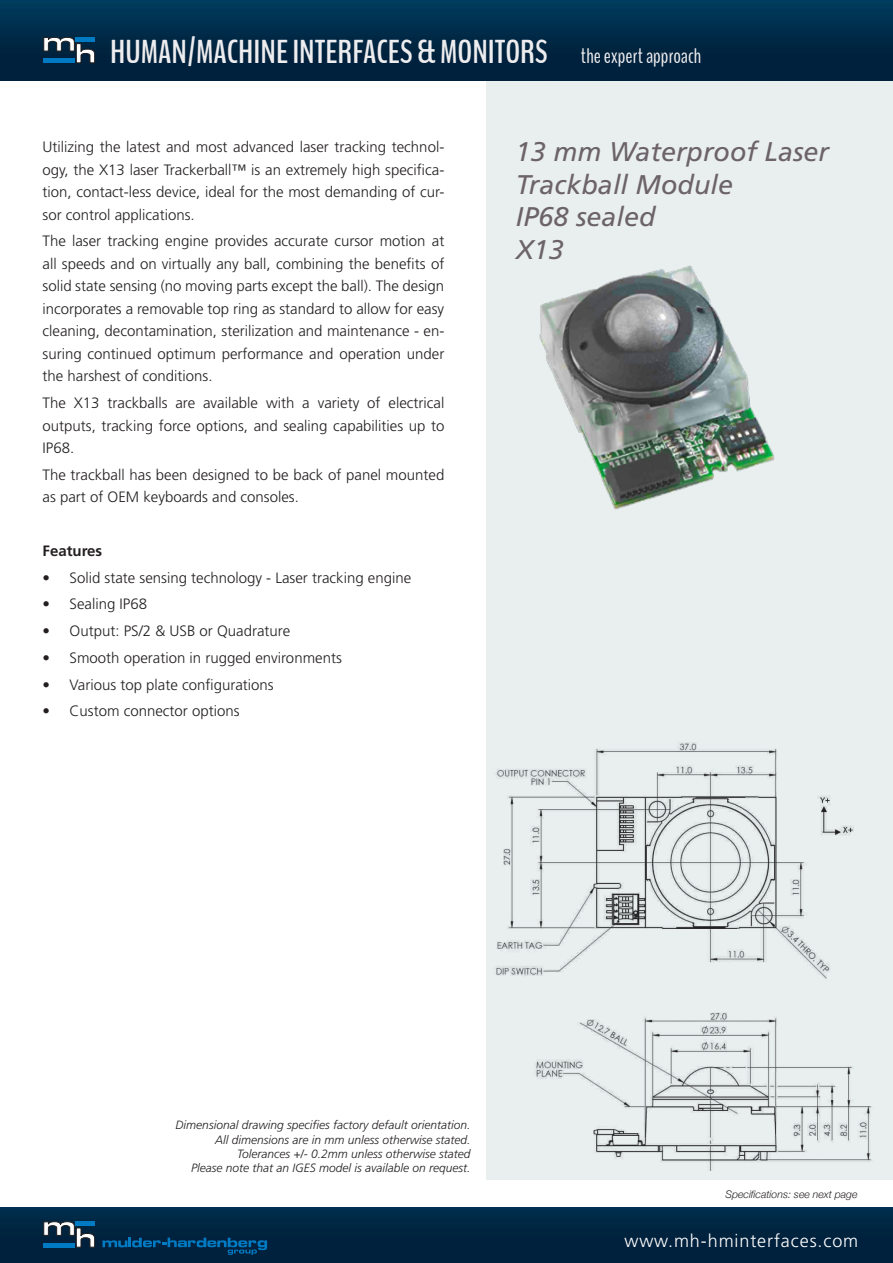
<style>
.page{position:relative;width:893px;height:1263px;background:#fff}
.page>*{position:absolute;margin:0;border:0;box-sizing:border-box;transform-origin:0 0}
.t1{font:700 33px "Bench Nine";color:#edecee}
.t2{font:italic 27px/32.4px "Frutiger";color:#6c6369}
.t3{font:300 18px "Frutiger";letter-spacing:.05em;color:#fff}
.t4{font:300 15px/22.5px "Frutiger";color:#231f20;text-align:justify}
.t5{font:700 15px "Frutiger";color:#231f20}
.t6{font:italic 300 12px/14.4px "Frutiger";color:#231f20;text-align:right}
.t7{font:italic 300 10.5px "Helvetica Neue";color:#231f20}
.s1{font-weight:400;font-size:21px}
</style>
<div class="page">
<img style="left:0;top:0;width:893px;height:81px">
<img style="left:0;top:1208px;width:893px;height:55px">
<svg style="left:43px;top:1221px;width:52px;height:26px"></svg>
<hr style="left:43px;top:1243px;width:32px;height:4px;background:#007ac2">
<div style="left:76px;top:1221px;width:19px;height:5px;background:#007ac2"></div>
<svg style="left:103px;top:1237px;width:164px;height:18px;background:#003961"></svg>
<svg style="left:43px;top:37px;width:52px;height:26px"></svg>
<hr style="left:43px;top:59px;width:32px;height:4px;background:#007ac2">
<hr style="left:76px;top:37px;width:19px;height:4px;background:#007ac2">
<div style="left:487px;top:81px;width:406px;height:1098px;background:#e9efee"></div>
<img style="left:539px;top:265px;width:236px;height:244px">
<img style="left:495px;top:742px;width:377px;height:428px">
<p class="t1" style="left:110px;top:30px;width:592px">HUMAN/MACHINE INTERFACES &amp; MONITORS <span class="s1">the expert approach</span></p>
<p class="t4" style="left:43px;top:136px;width:403px">Utilizing the latest and most advanced laser tracking technol&shy;ogy, the X13 laser Trackerball™ is an extremely high specifica&shy;tion, contact-less device, ideal for the most demanding of cur&shy;sor control applications.</p>
<p class="t4" style="left:43px;top:230px;width:403px">The laser tracking engine provides accurate cursor motion at all speeds and on virtually any ball, combining the benefits of solid state sensing (no moving parts except the ball). The design incorporates a removable top ring as standard to allow for easy cleaning, decontamination, sterilization and maintenance - en&shy;suring continued optimum performance and operation under the harshest of conditions.</p>
<p class="t4" style="left:43px;top:392px;width:403px">The X13 trackballs are available with a variety of electrical outputs, tracking force options, and sealing capabilities up to IP68.</p>
<p class="t4" style="left:43px;top:463px;width:403px">The trackball has been designed to be back of panel mounted as part of OEM keyboards and consoles.</p>
<p class="t5" style="left:43px;top:542px;width:61px">Features</p>
<p class="t4" style="left:43px;top:566px;width:370px">• Solid state sensing technology - Laser tracking engine</p>
<p class="t4" style="left:43px;top:593px;width:106px">• Sealing IP68</p>
<p class="t4" style="left:43px;top:620px;width:249px">• Output: PS/2 &amp; USB or Quadrature</p>
<p class="t4" style="left:43px;top:646px;width:301px">• Smooth operation in rugged environments</p>
<p class="t4" style="left:43px;top:673px;width:233px">• Various top plate configurations</p>
<p class="t4" style="left:43px;top:700px;width:199px">• Custom connector options</p>
<p class="t2" style="left:516px;top:136px;width:315px">13 mm Waterproof Laser<br>Trackball Module<br>IP68 sealed<br>X13</p>
<p class="t6" style="left:176px;top:1118px;width:296px">Dimensional drawing specifies factory default orientation.<br>All dimensions are in mm unless otherwise stated.<br>Tolerances +/- 0.2mm unless otherwise stated<br>Please note that an IGES model is available on request.</p>
<p class="t7" style="left:725px;top:1187px;width:134px">Specifications: see next page</p>
<p class="t3" style="left:624px;top:1231px;width:235px">www.mh-hminterfaces.com</p>
</div>
